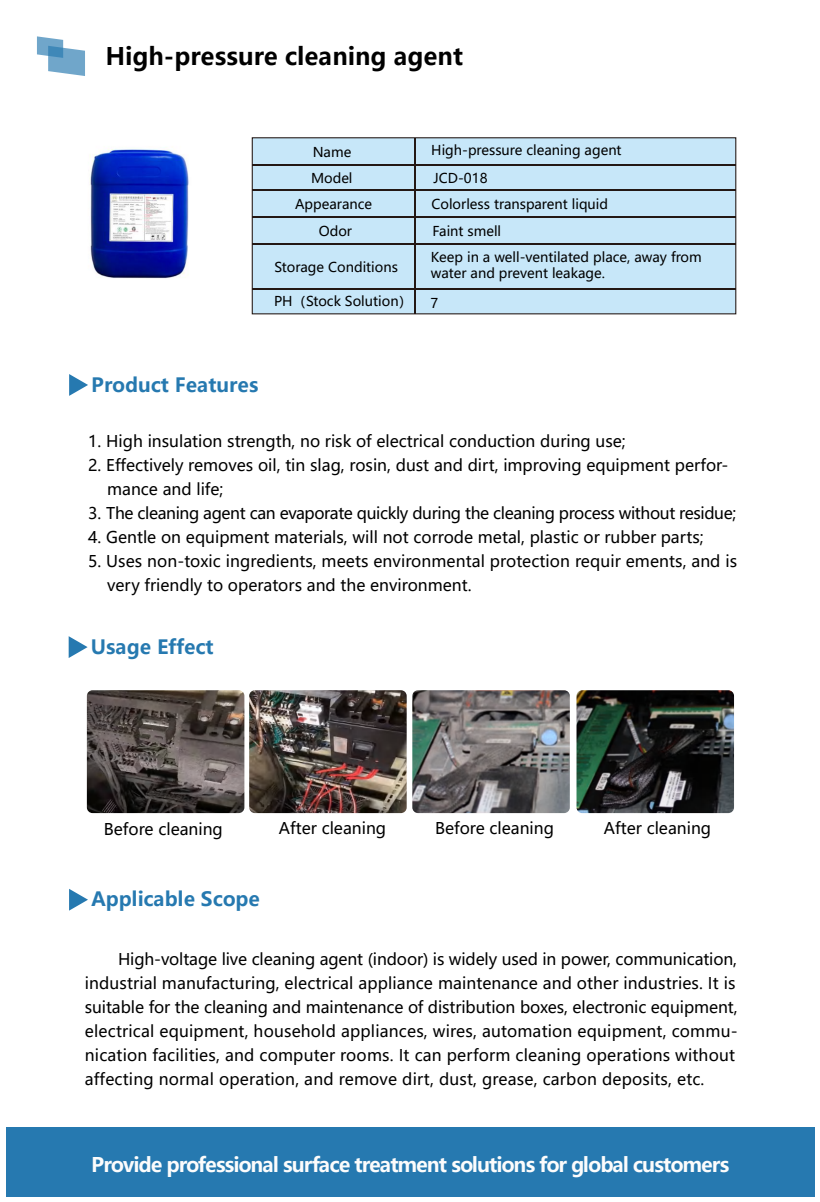
<style>
.page{position:relative;width:820px;height:1202px;background:#fff}
.page>*{position:absolute;margin:0;border:0;box-sizing:border-box;transform-origin:0 0}
.t1{font:700 24px "Microsoft Ya Hei";color:#000}
.t2{font:700 20px "Microsoft Ya Hei";letter-spacing:-.05em;color:#fcfcfc}
.t3{font:700 19.6px "Microsoft Ya Hei";color:#2679b0}
.t4{font:16px/24px "Microsoft Ya Hei";color:#000}
.t5{font:16px "Microsoft Ya Hei";letter-spacing:-.025em;color:#000}
.t6{font:13.4px/26px "Microsoft Ya Hei";color:#000}
</style>
<div class="page">
<div style="left:251px;top:137px;width:485px;height:177px;background:#c7e7f9;border:1px solid #231815"></div>
<hr style="left:252px;top:164px;width:483px;height:1px;background:#231815">
<hr style="left:252px;top:189px;width:483px;height:1px;background:#231815">
<hr style="left:252px;top:216px;width:483px;height:1px;background:#231815">
<hr style="left:252px;top:243px;width:483px;height:1px;background:#231815">
<hr style="left:252px;top:288px;width:483px;height:1px;background:#231815">
<hr style="left:414px;top:138px;width:1px;height:176px;background:#231815">
<svg style="left:69px;top:374px;width:19px;height:22px"></svg>
<svg style="left:69px;top:889px;width:19px;height:22px"></svg>
<svg style="left:69px;top:636px;width:19px;height:22px"></svg>
<div style="left:6px;top:1127px;width:808px;height:70px;background:#2679b0"></div>
<svg style="left:37px;top:36px;width:48px;height:40px"></svg>
<img style="left:412px;top:690px;width:157px;height:123px">
<img style="left:576px;top:690px;width:157px;height:123px">
<img style="left:87px;top:690px;width:157px;height:123px">
<img style="left:249px;top:690px;width:157px;height:123px">
<img style="left:90px;top:149px;width:99px;height:129px">
<h1 class="t1" style="left:106px;top:40px;width:359px">High-pressure cleaning agent</h1>
<p class="t6" style="left:431px;top:137px;width:192px;line-height:26.8px">High-pressure cleaning agent<br>JCD-018<br>Colorless transparent liquid</p>
<p class="t6" style="left:431px;top:248px;width:272px;line-height:16.2px">Keep in a well-ventilated place, away from water and prevent leakage.</p>
<p class="t6" style="left:430px;top:290px;width:9px">7</p>
<p class="t6" style="left:295px;top:139px;width:78px;text-align:center">Name<br>Model<br>Appearance</p>
<p class="t6" style="left:319px;top:218px;width:35px">Odor</p>
<p class="t6" style="left:432px;top:218px;width:70px">Faint smell</p>
<p class="t6" style="left:274px;top:253px;width:125px">Storage Conditions</p>
<p class="t6" style="left:274px;top:288px;width:139px">PH（Stock Solution）</p>
<p class="t3" style="left:91px;top:371px;width:168px">Product Features</p>
<p class="t4" style="left:88px;top:429px;width:539px">1. High insulation strength, no risk of electrical conduction during use;</p>
<p class="t4" style="left:107px;top:453px;width:622px;text-indent:-19px">2. Effectively removes oil, tin slag, rosin, dust and dirt, improving equipment perfor&shy;mance and life;</p>
<p class="t5" style="left:88px;top:503px;width:649px">3. The cleaning agent can evaporate quickly during the cleaning process without residue;</p>
<p class="t4" style="left:88px;top:525px;width:616px">4. Gentle on equipment materials, will not corrode metal, plastic or rubber parts;</p>
<p class="t4" style="left:107px;top:549px;width:631px;text-indent:-19px">5. Uses non-toxic ingredients, meets environmental protection requir ements, and is very friendly to operators and the environment.</p>
<p class="t3" style="left:91px;top:633px;width:124px">Usage Effect</p>
<p class="t4" style="left:104px;top:817px;width:120px">Before cleaning</p>
<p class="t4" style="left:279px;top:816px;width:109px">After cleaning</p>
<p class="t4" style="left:435px;top:815px;width:120px">Before cleaning</p>
<p class="t4" style="left:603px;top:815px;width:109px">After cleaning</p>
<p class="t3" style="left:91px;top:886px;width:170px">Applicable Scope</p>
<p class="t4" style="left:85px;top:946px;width:654px;text-indent:33px">High-voltage live cleaning agent (indoor) is widely used in power, communication, industrial manufacturing, electrical appliance maintenance and other industries. It is suitable for the cleaning and maintenance of distribution boxes, electronic equipment, electrical equipment, household appliances, wires, automation equipment, commu&shy;nication facilities, and computer rooms. It can perform cleaning operations without affecting normal operation, and remove dirt, dust, grease, carbon deposits, etc.</p>
<p class="t2" style="left:91px;top:1151px;width:639px">Provide professional surface treatment solutions for global customers</p>
</div>
